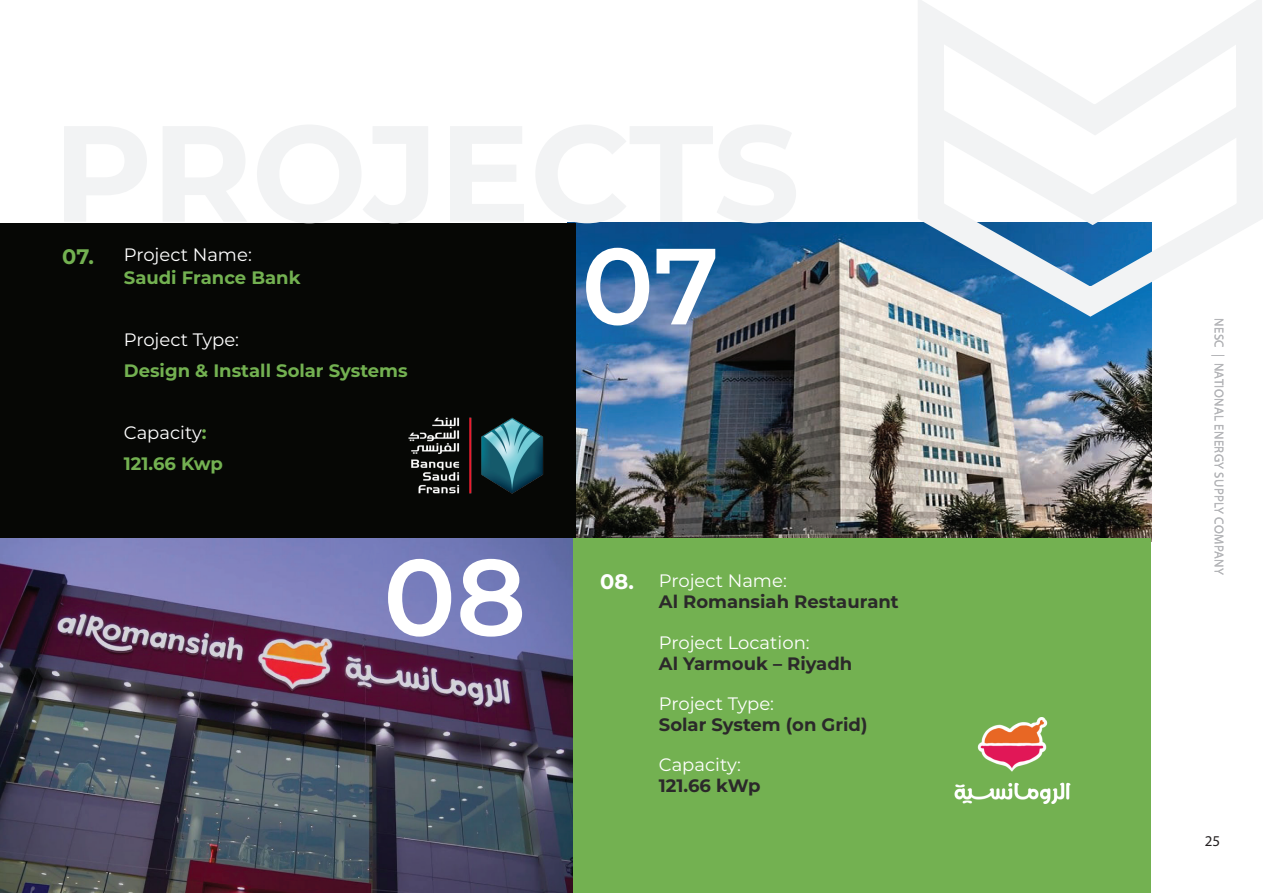
<style>
.page{position:relative;width:1263px;height:893px;background:#fff}
.page>*{position:absolute;margin:0;border:0;box-sizing:border-box;transform-origin:0 0}
.t1{font:600 108px "Montserrat";color:#fff}
.t2{font:700 21px "Montserrat";color:#73b151}
.t3{font:700 21px "Montserrat";color:#fff}
.t4{font:700 18px/21px "Montserrat";color:#2b292a}
.t5{font:18px "Montserrat";color:#fff}
.t6{font:700 18px/31px "Montserrat";color:#73b151}
.t7{font:15px "Myriad Pro";color:#231f20}
.t8{font:12.75px "Myriad Pro";letter-spacing:.03em;color:#b4b5b8}
.s1{font-weight:400;color:#fff}
.s2{font-size:21px;color:#fff}
</style>
<div class="page">
<img style="left:576px;top:223px;width:575px;height:316px">
<div style="left:0;top:223px;width:576px;height:321px;background:#060705"></div>
<svg style="left:895px;top:0;width:367px;height:332px"></svg>
<svg style="left:890px;top:79px;width:373px;height:161px"></svg>
<img style="left:408px;top:417px;width:136px;height:77px">
<img style="left:0;top:539px;width:573px;height:354px">
<div style="left:573px;top:539px;width:578px;height:354px;background:#73b151"></div>
<img style="left:954px;top:718px;width:117px;height:86px">
<p class="t2" style="left:62px;top:241px;width:33px">07.</p>
<p class="t5" style="left:124px;top:242px;width:129px">Project Name:</p>
<p class="t6" style="left:124px;top:261px;width:178px">Saudi France Bank</p>
<p class="t5" style="left:124px;top:327px;width:117px">Project Type:</p>
<p class="t6" style="left:124px;top:354px;width:285px">Design &amp; Install Solar Systems</p>
<p class="t6" style="left:124px;top:416px;width:101px"><span class="s1">Capacity</span>:<br>121.66 Kwp</p>
<h1 class="t1" style="left:383px;top:521px;width:145px">08</h1>
<h1 class="t1" style="left:581px;top:209px;width:139px">07</h1>
<p class="t4" style="left:659px;top:569px;width:241px;text-indent:-59px"><span class="s2">08.</span> <span class="s1">Project Name:<br></span>Al Romansiah Restaurant</p>
<p class="t5" style="left:659px;top:630px;width:152px">Project Location:</p>
<p class="t4" style="left:659px;top:652px;width:195px">Al Yarmouk – Riyadh</p>
<p class="t5" style="left:659px;top:691px;width:117px">Project Type:</p>
<p class="t4" style="left:659px;top:713px;width:210px">Solar System (on Grid)</p>
<p class="t5" style="left:659px;top:752px;width:84px">Capacity:</p>
<p class="t4" style="left:659px;top:774px;width:103px">121.66 kWp</p>
<p class="t3" style="left:617px;top:568px;width:36px">04.</p>
<p class="t8" style="left:1227px;top:318px;width:258px;rotate:90deg">NESC | NATIONAL ENERGY SUPPLY COMPANY</p>
<p class="t7" style="left:1205px;top:832px;width:17px">25</p>
</div>
